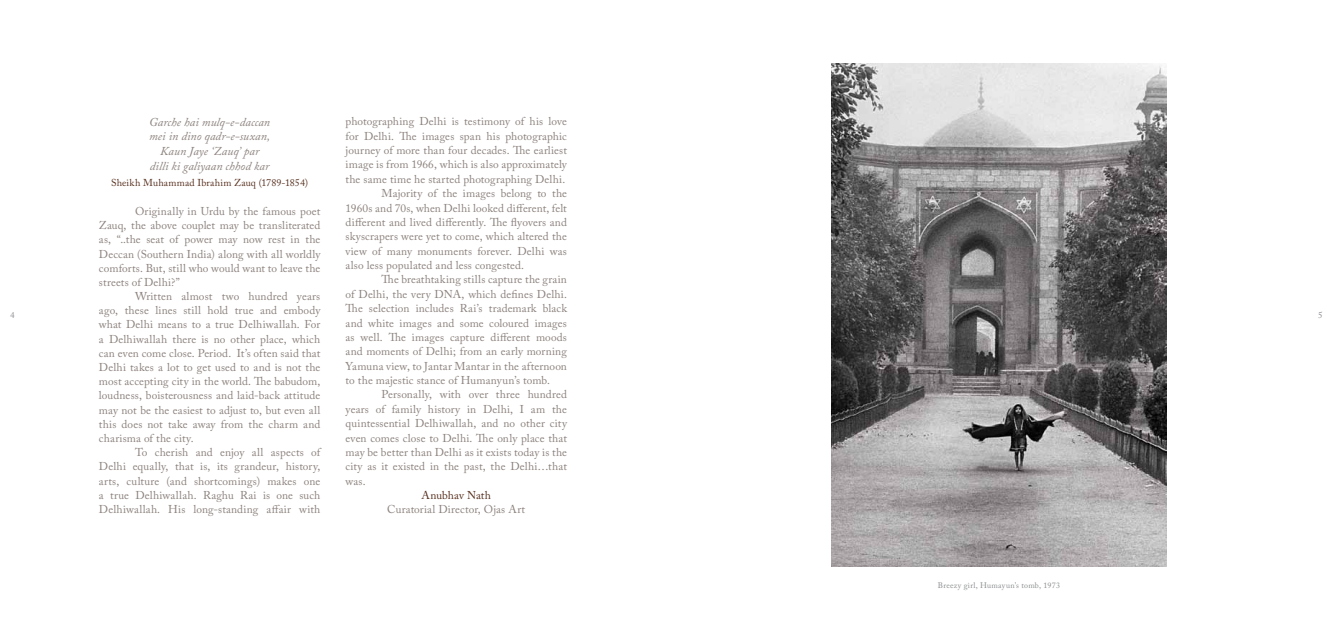
<style>
.page{position:relative;width:1332px;height:630px;background:#fff}
.page>*{position:absolute;margin:0;border:0;box-sizing:border-box;transform-origin:0 0}
.t1{font:italic 12px/14.6px "Adobe Caslon Pro";letter-spacing:.005em;color:#8b817d;text-align:center}
.t2{font:11.4px/14.2px "Adobe Caslon Pro";letter-spacing:.01em;color:#8b817d;text-align:justify}
.t3{font:11.4px "Adobe Caslon Pro";letter-spacing:.005em;color:#562e1d}
.t4{font:10px "Adobe Caslon Pro";letter-spacing:.015em;color:#562e1d}
.t5{font:9px "Adobe Caslon";color:#8a8c8e}
.t6{font:8px "Adobe Caslon Pro";letter-spacing:.03em;color:#8a8c8e}
</style>
<div class="page">
<img style="left:831px;top:63px;width:336px;height:504px">
<p class="t2" style="left:346px;top:114px;width:223px">photographing Delhi is testimony of his love</p>
<p class="t2" style="left:346px;top:129px;width:223px">for Delhi. The images span his photographic</p>
<p class="t2" style="left:346px;top:143px;width:223px">journey of more than four decades. The earliest</p>
<p class="t2" style="left:346px;top:157px;width:223px">image is from 1966, which is also approximately</p>
<p class="t2" style="left:346px;top:172px;width:221px">the same time he started photographing Delhi.</p>
<p class="t2" style="left:382px;top:186px;width:187px">Majority of the images belong to the</p>
<p class="t2" style="left:346px;top:200px;width:223px">1960s and 70s, when Delhi looked different, felt</p>
<p class="t2" style="left:346px;top:215px;width:223px">different and lived differently. The flyovers and</p>
<p class="t2" style="left:346px;top:229px;width:223px">skyscrapers were yet to come, which altered the</p>
<p class="t2" style="left:346px;top:244px;width:223px">view of many monuments forever. Delhi was</p>
<p class="t2" style="left:346px;top:258px;width:180px">also less populated and less congested.</p>
<p class="t2" style="left:382px;top:272px;width:187px">The breathtaking stills capture the grain</p>
<p class="t2" style="left:346px;top:287px;width:223px">of Delhi, the very DNA, which defines Delhi.</p>
<p class="t2" style="left:346px;top:301px;width:223px">The selection includes Rai’s trademark black</p>
<p class="t2" style="left:346px;top:316px;width:223px">and white images and some coloured images</p>
<p class="t2" style="left:346px;top:330px;width:223px">as well. The images capture different moods</p>
<p class="t2" style="left:346px;top:344px;width:223px">and moments of Delhi; from an early morning</p>
<p class="t2" style="left:346px;top:359px;width:223px">Yamuna view, to Jantar Mantar in the afternoon</p>
<p class="t2" style="left:346px;top:373px;width:206px">to the majestic stance of Humanyun’s tomb.</p>
<p class="t2" style="left:382px;top:387px;width:187px">Personally, with over three hundred</p>
<p class="t2" style="left:346px;top:402px;width:223px">years of family history in Delhi, I am the</p>
<p class="t2" style="left:346px;top:416px;width:223px">quintessential Delhiwallah, and no other city</p>
<p class="t2" style="left:346px;top:431px;width:223px">even comes close to Delhi. The only place that</p>
<p class="t2" style="left:346px;top:445px;width:223px">may be better than Delhi as it exists today is the</p>
<p class="t2" style="left:346px;top:459px;width:223px">city as it existed in the past, the Delhi…that</p>
<p class="t2" style="left:346px;top:474px;width:22px">was.</p>
<p class="t3" style="left:422px;top:488px;width:71px">Anubhav Nath</p>
<p class="t2" style="left:387px;top:502px;width:139px">Curatorial Director, Ojas Art</p>
<p class="t1" style="left:149px;top:114px;width:123px">Garche hai mulq-e-daccan mei in dino qadr-e-suxan,<br>Kaun Jaye ‘Zauq’ par<br>dilli ki galiyaan chhod kar</p>
<p class="t4" style="left:111px;top:176px;width:198px">Sheikh Muhammad Ibrahim Zauq (1789-1854)</p>
<p class="t2" style="left:99px;top:204px;width:223px;text-indent:36px">Originally in Urdu by the famous poet Zauq, the above couplet may be transliterated as, “..the seat of power may now rest in the Deccan (Southern India) along with all worldly comforts. But, still who would want to leave the streets of Delhi?”</p>
<p class="t2" style="left:99px;top:289px;width:223px;text-indent:36px">Written almost two hundred years ago, these lines still hold true and embody what Delhi means to a true Delhiwallah. For a Delhiwallah there is no other place, which can even come close. Period. It’s often said that Delhi takes a lot to get used to and is not the most accepting city in the world. The babudom, loudness, boisterousness and laid-back attitude may not be the easiest to adjust to, but even all this does not take away from the charm and charisma of the city.</p>
<p class="t2" style="left:99px;top:445px;width:223px;text-indent:36px">To cherish and enjoy all aspects of Delhi equally, that is, its grandeur, history, arts, culture (and shortcomings) makes one a true Delhiwallah. Raghu Rai is one such Delhiwallah. His long-standing affair with</p>
<p class="t5" style="left:10px;top:310px;width:6px">4</p>
<p class="t5" style="left:1318px;top:310px;width:6px">5</p>
<p class="t6" style="left:938px;top:581px;width:124px">Breezy girl, Humayun’s tomb, 1973</p>
</div>
